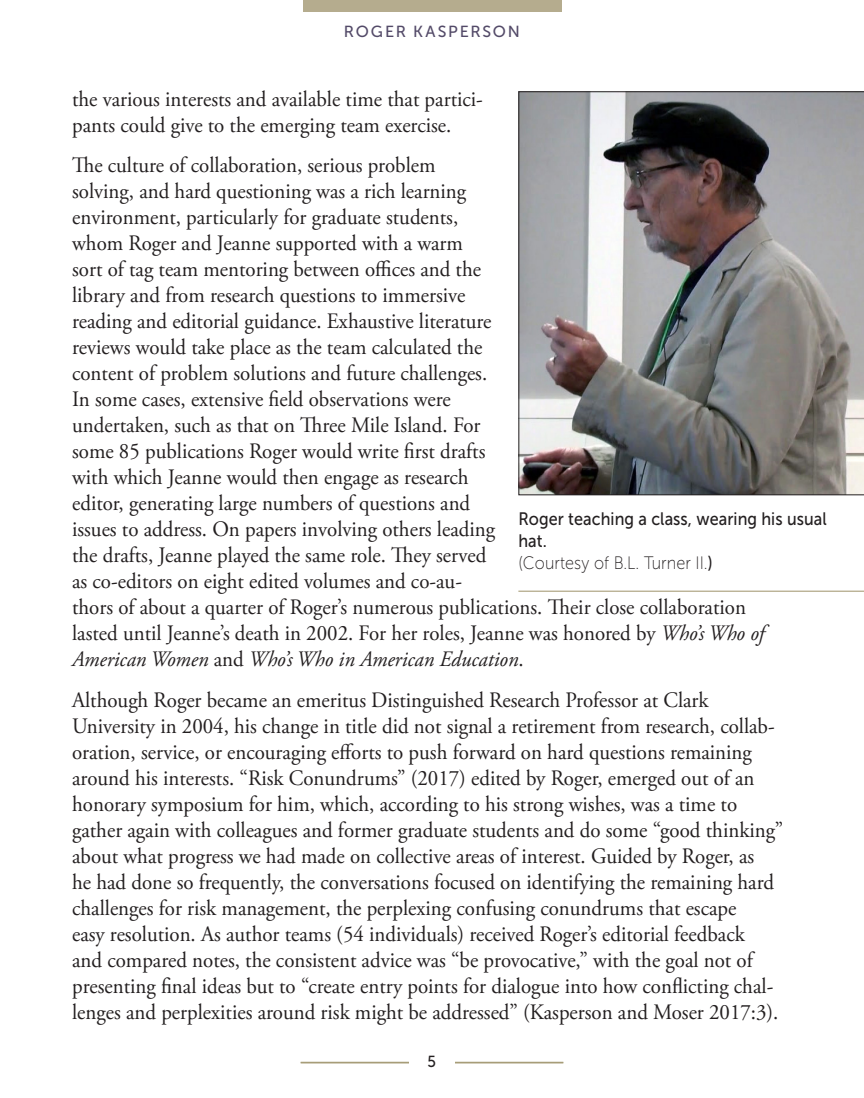
<style>
.page{position:relative;width:864px;height:1098px;background:#fff}
.page>*{position:absolute;margin:0;border:0;box-sizing:border-box;transform-origin:0 0}
.Text_Pgs-Body_Copy{font:22px/26px "Adobe Garamond Pro";color:#231f20;scale:.95 1}
.Text_Pgs-Left_Side_C{font:18px/22px "Museo Sans 500";letter-spacing:.005em;color:#231f20;scale:.9 1}
.t1{font:16px "Museo Sans 500";letter-spacing:.115em;color:#534a68}
.t2{font:16px "Museo Sans 500";color:#231f20;scale:.95 1}
.s1{font-style:italic}
.s2{font-family:"Museo Sans 100"}
</style>
<div class="page">
<hr style="left:301px;top:1062px;width:262px;height:1px;background:#9e936a">
<hr style="left:301px;top:1063px;width:262px;height:1px;background:#9e936a">
<div style="left:409px;top:1055px;width:45px;height:27px;background:#fff"></div>
<div style="left:303px;top:0;width:258px;height:12px;background:#b5ac8e"></div>
<img style="left:518px;top:91px;width:346px;height:404px">
<hr style="left:518px;top:591px;width:346px;height:1px;background:#9e936a">
<p class="t1" style="left:344px;top:23px;width:177px">ROGER KASPERSON</p>
<p class="Text_Pgs-Body_Copy" style="left:72px;top:87px;width:434px">the various interests and available time that partici&shy;pants could give to the emerging team exercise.</p>
<p class="Text_Pgs-Body_Copy" style="left:72px;top:153px;width:730px">The culture of collaboration, serious problem<br>solving, and hard questioning was a rich learning<br>environment, particularly for graduate students,<br>whom Roger and Jeanne supported with a warm<br>sort of tag team mentoring between offices and the<br>library and from research questions to immersive<br>reading and editorial guidance. Exhaustive literature<br>reviews would take place as the team calculated the<br>content of problem solutions and future challenges.<br>In some cases, extensive field observations were<br>undertaken, such as that on Three Mile Island. For<br>some 85 publications Roger would write first drafts<br>with which Jeanne would then engage as research<br>editor, generating large numbers of questions and<br>issues to address. On papers involving others leading<br>the drafts, Jeanne played the same role. They served<br>as co-editors on eight edited volumes and co-au-<br>thors of about a quarter of Roger’s numerous publications. Their close collaboration lasted until Jeanne’s death in 2002. For her roles, Jeanne was honored by <span class="s1">Who’s Who of American Women</span> and <span class="s1">Who’s Who in American Education</span>.</p>
<p class="Text_Pgs-Body_Copy" style="left:72px;top:688px;width:750px">Although Roger became an emeritus Distinguished Research Professor at Clark University in 2004, his change in title did not signal a retirement from research, collab&shy;oration, service, or encouraging efforts to push forward on hard questions remaining around his interests. “Risk Conundrums” (2017) edited by Roger, emerged out of an honorary symposium for him, which, according to his strong wishes, was a time to gather again with colleagues and former graduate students and do some “good thinking” about what progress we had made on collective areas of interest. Guided by Roger, as<br>he had done so frequently, the conversations focused on identifying the remaining hard challenges for risk management, the perplexing confusing conundrums that escape<br>easy resolution. As author teams (54 individuals) received Roger’s editorial feedback<br>and compared notes, the consistent advice was “be provocative,” with the goal not of presenting final ideas but to “create entry points for dialogue into how conflicting chal&shy;lenges and perplexities around risk might be addressed” (Kasperson and Moser 2017:3).</p>
<p class="Text_Pgs-Left_Side_C" style="left:518px;top:508px;width:344px">Roger teaching a class, wearing his usual hat.<br><span class="s2">(Courtesy of B.L. Turner II.</span>)</p>
<p class="t2" style="left:427px;top:1052px;width:11px">5</p>
</div>
